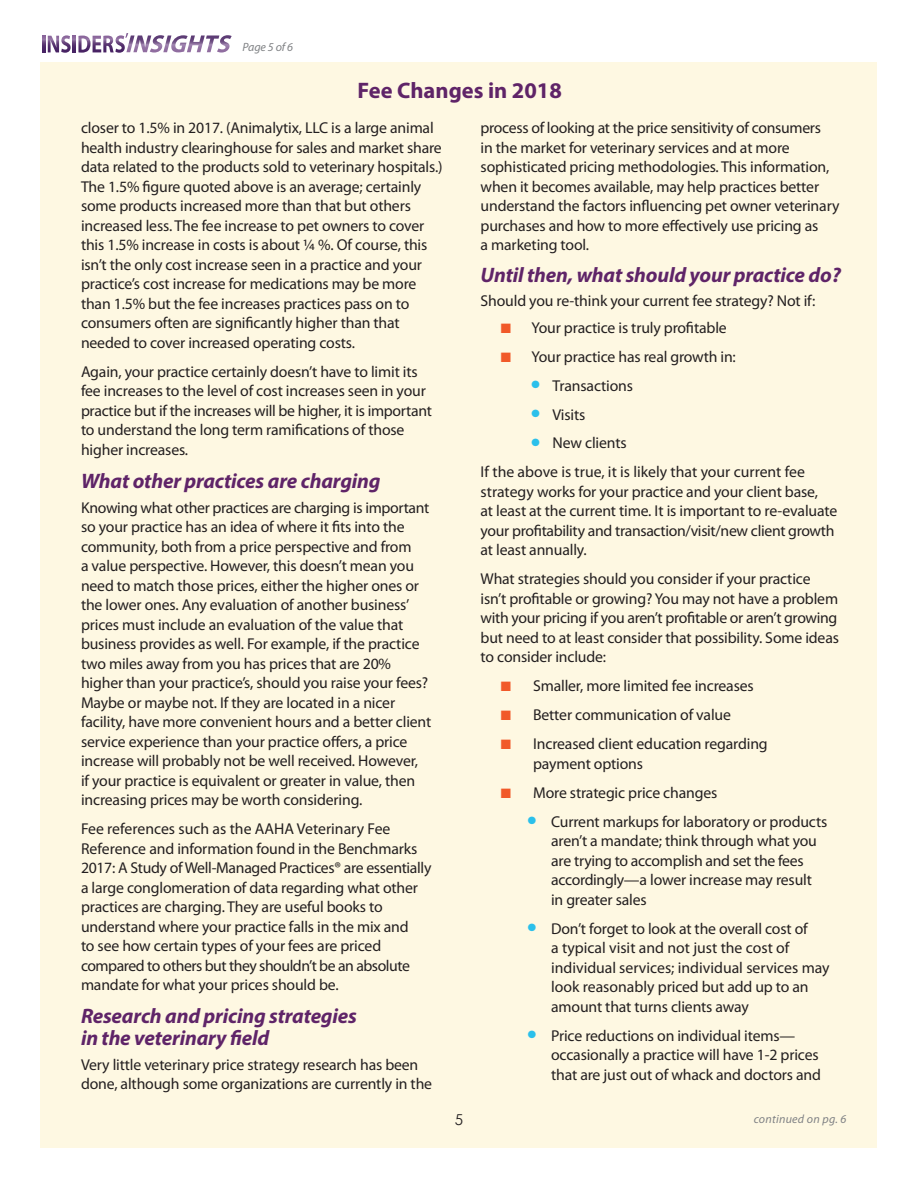
<style>
.page{position:relative;width:918px;height:1188px;background:#fff}
.page>*{position:absolute;margin:0;border:0;box-sizing:border-box;transform-origin:0 0}
.t1{font:700 22.5px "Myriad Pro";color:#5f2468}
.t2{font:italic 700 21px/21.8px "Myriad Pro";letter-spacing:-.01em;color:#5f2468}
.t3{font:15.75px/19.5px "Myriad Pro";letter-spacing:-.01em;color:#231f20}
.t4{font:15px "Century Gothic";color:#231f20}
.t5{font:italic 12px "Myriad Pro";letter-spacing:.02em;color:#808285}
.s1{color:#f15929}
.s2{color:#2bc0eb}
</style>
<div class="page">
<div style="left:40px;top:62px;width:838px;height:1086px;background:#fef8e2"></div>
<svg style="left:42px;top:36px;width:3px;height:16px"></svg>
<svg style="left:48px;top:35px;width:23px;height:18px"></svg>
<svg style="left:73px;top:36px;width:3px;height:16px"></svg>
<svg style="left:78px;top:33px;width:154px;height:20px"></svg>
<p class="t5" style="left:243px;top:40px;width:52px">Page 5 of 6</p>
<h1 class="t1" style="left:358px;top:76px;width:206px">Fee Changes in 2018</h1>
<p class="t3" style="left:81px;top:118px;width:363px">closer to 1.5% in 2017. (Animalytix, LLC is a large animal health industry clearinghouse for sales and market share data related to the products sold to veterinary hospitals.)<br>The 1.5% figure quoted above is an average; certainly some products increased more than that but others increased less. The fee increase to pet owners to cover this 1.5% increase in costs is about ¼ %. Of course, this isn’t the only cost increase seen in a practice and your practice’s cost increase for medications may be more than 1.5% but the fee increases practices pass on to consumers often are significantly higher than that needed to cover increased operating costs.</p>
<p class="t3" style="left:81px;top:361px;width:352px">Again, your practice certainly doesn’t have to limit its fee increases to the level of cost increases seen in your practice but if the increases will be higher, it is important to understand the long term ramifications of those higher increases.</p>
<h2 class="t2" style="left:81px;top:469px;width:301px">What other practices are charging</h2>
<p class="t3" style="left:81px;top:497px;width:352px">Knowing what other practices are charging is important so your practice has an idea of where it fits into the community, both from a price perspective and from<br>a value perspective. However, this doesn’t mean you need to match those prices, either the higher ones or the lower ones. Any evaluation of another business’ prices must include an evaluation of the value that business provides as well. For example, if the practice two miles away from you has prices that are 20% higher than your practice’s, should you raise your fees?<br>Maybe or maybe not. If they are located in a nicer facility, have more convenient hours and a better client service experience than your practice offers, a price increase will probably not be well received. However,<br>if your practice is equivalent or greater in value, then increasing prices may be worth considering.</p>
<p class="t3" style="left:81px;top:819px;width:352px">Fee references such as the AAHA Veterinary Fee Reference and information found in the Benchmarks 2017: A Study of Well-Managed Practices® are essentially a large conglomeration of data regarding what other practices are charging. They are useful books to understand where your practice falls in the mix and<br>to see how certain types of your fees are priced compared to others but they shouldn’t be an absolute mandate for what your prices should be.</p>
<h2 class="t2" style="left:81px;top:1004px;width:277px">Research and pricing strategies in the veterinary field</h2>
<p class="t3" style="left:81px;top:1054px;width:353px">Very little veterinary price strategy research has been done, although some organizations are currently in the</p>
<p class="t4" style="left:455px;top:1110px;width:10px">5</p>
<p class="t3" style="left:481px;top:118px;width:360px">process of looking at the price sensitivity of consumers<br>in the market for veterinary services and at more sophisticated pricing methodologies. This information, when it becomes available, may help practices better understand the factors influencing pet owner veterinary purchases and how to more effectively use pricing as<br>a marketing tool.</p>
<h2 class="t2" style="left:481px;top:263px;width:362px">Until then, what should your practice do?</h2>
<p class="t3" style="left:481px;top:291px;width:336px">Should you re-think your current fee strategy? Not if:</p>
<p class="t3" style="left:501px;top:317px;width:227px"><span class="s1">■</span> Your practice is truly profitable</p>
<p class="t3" style="left:501px;top:346px;width:237px"><span class="s1">■</span> Your practice has real growth in:</p>
<p class="t3" style="left:532px;top:375px;width:103px"><span class="s2">●</span> Transactions</p>
<p class="t3" style="left:532px;top:404px;width:55px"><span class="s2">●</span> Visits</p>
<p class="t3" style="left:481px;top:428px;width:326px;line-height:29px;text-indent:51px"><span class="s2">●</span> New clients<br>If the above is true, it is likely that your current fee</p>
<p class="t3" style="left:481px;top:482px;width:358px">strategy works for your practice and your client base,<br>at least at the current time. It is important to re-evaluate your profitability and transaction/visit/new client growth at least annually.</p>
<p class="t3" style="left:481px;top:569px;width:360px">What strategies should you consider if your practice isn’t profitable or growing? You may not have a problem with your pricing if you aren’t profitable or aren’t growing but need to at least consider that possibility. Some ideas to consider include:</p>
<p class="t3" style="left:501px;top:676px;width:254px"><span class="s1">■</span> Smaller, more limited fee increases</p>
<p class="t3" style="left:501px;top:705px;width:232px"><span class="s1">■</span> Better communication of value</p>
<p class="t3" style="left:533px;top:734px;width:236px;text-indent:-32px"><span class="s1">■</span> Increased client education regarding payment options</p>
<p class="t3" style="left:501px;top:782px;width:218px"><span class="s1">■</span> More strategic price changes</p>
<p class="t3" style="left:551px;top:811px;width:278px;text-indent:-23px"><span class="s2">●</span> Current markups for laboratory or products aren’t a mandate; think through what you are trying to accomplish and set the fees accordingly—a lower increase may result in greater sales</p>
<p class="t3" style="left:551px;top:918px;width:280px;text-indent:-23px"><span class="s2">●</span> Don’t forget to look at the overall cost of<br>a typical visit and not just the cost of individual services; individual services may look reasonably priced but add up to an amount that turns clients away</p>
<p class="t3" style="left:551px;top:1025px;width:271px;text-indent:-23px"><span class="s2">●</span> Price reductions on individual items— occasionally a practice will have 1-2 prices that are just out of whack and doctors and</p>
<p class="t5" style="left:754px;top:1111px;width:94px">continued on pg. 6</p>
</div>
